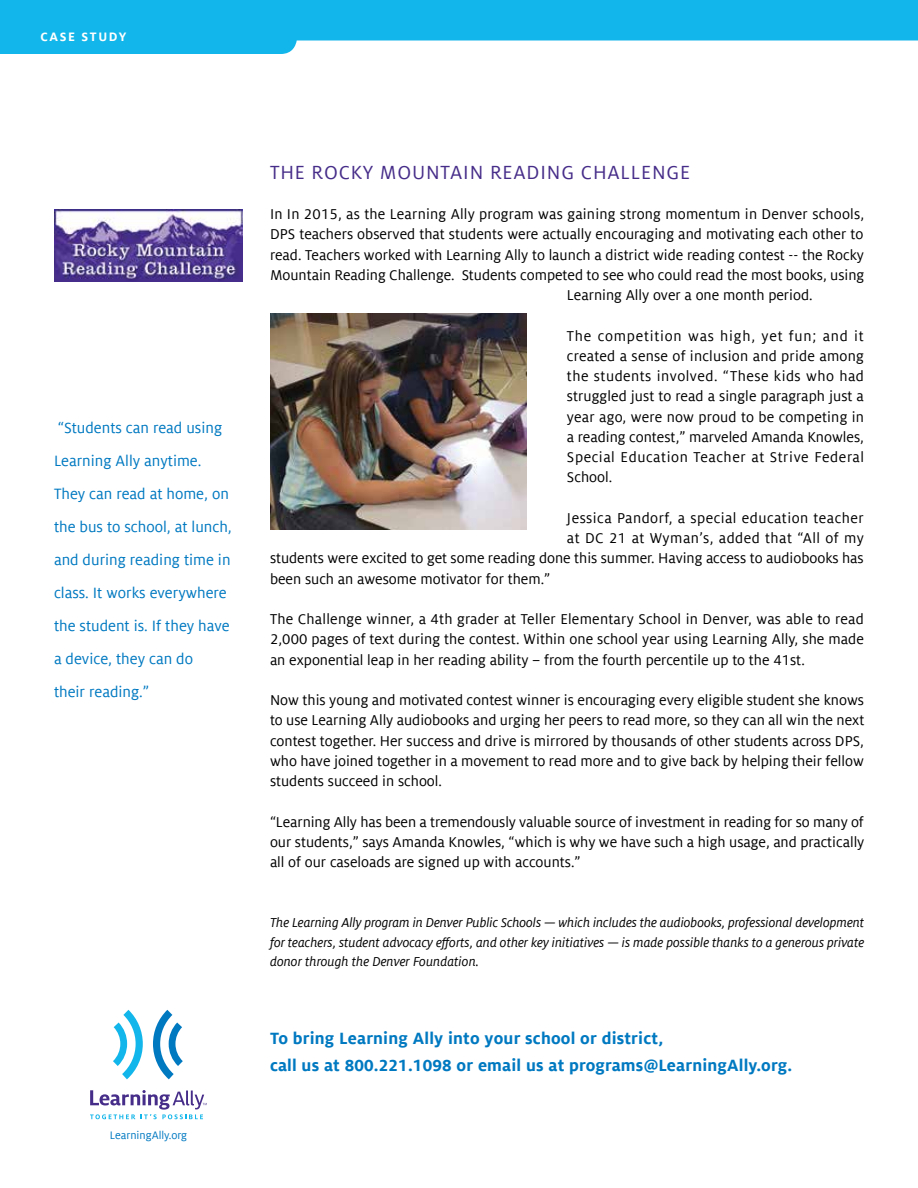
<style>
.page{position:relative;width:918px;height:1188px;background:#fff}
.page>*{position:absolute;margin:0;border:0;box-sizing:border-box;transform-origin:0 0}
.t1{font:21px "Milo Offc";letter-spacing:.04em;color:#462d89}
.t2{font:700 18px/27px "Milo Offc";letter-spacing:.01em;color:#0079c1}
.t3{font:16.5px/33px "Milo Offc";color:#0079c1}
.t4{font:15.75px/20.2px "Milo Offc";color:#000;text-align:justify}
.t5{font:15.75px "Milo Offc";letter-spacing:.03em;color:#000}
.t6{font:italic 14.25px/19.5px "Milo Offc";color:#000;text-align:justify}
.t7{font:700 13.5px "Milo Offc";letter-spacing:.12em;color:#fff}
.t8{font:12px "Milo Offc";color:#0079c1}
</style>
<div class="page">
<img style="left:54px;top:210px;width:189px;height:71px">
<svg style="left:0;top:0;width:918px;height:54px;fill:#13b6ea"></svg>
<img style="left:270px;top:313px;width:256px;height:216px">
<svg style="left:153px;top:1010px;width:30px;height:69px"></svg>
<svg style="left:113px;top:1010px;width:30px;height:69px"></svg>
<svg style="left:90px;top:1090px;width:117px;height:29px"></svg>
<p class="t7" style="left:40px;top:30px;width:88px">CASE STUDY</p>
<p class="t3" style="left:54px;top:412px;width:179px">“Students can read using<br>Learning Ally anytime.<br>They can read at home, on the bus to school, at lunch, and during reading time in class. It works everywhere the student is. If they have a device, they can do<br>their reading.”</p>
<p class="t8" style="left:110px;top:1128px;width:79px">LearningAlly.org</p>
<h1 class="t1" style="left:270px;top:161px;width:422px">THE ROCKY MOUNTAIN READING CHALLENGE</h1>
<p class="t4" style="left:270px;top:204px;width:596px">In In 2015, as the Learning Ally program was gaining strong momentum in Denver schools,</p>
<p class="t4" style="left:270px;top:225px;width:595px">DPS teachers observed that students were actually encouraging and motivating each other to</p>
<p class="t4" style="left:270px;top:245px;width:595px">read. Teachers worked with Learning Ally to launch a district wide reading contest -- the Rocky</p>
<p class="t4" style="left:270px;top:265px;width:596px">Mountain Reading Challenge. Students competed to see who could read the most books, using</p>
<p class="t4" style="left:567px;top:285px;width:247px">Learning Ally over a one month period.</p>
<p class="t4" style="left:567px;top:326px;width:299px">The competition was high, yet fun; and it created a sense of inclusion and pride among the students involved. “These kids who had struggled just to read a single paragraph just a year ago, were now proud to be competing in a reading contest,” marveled Amanda Knowles, Special Education Teacher at Strive Federal School.</p>
<p class="t5" style="left:567px;top:509px;width:298px">Jessica Pandorf, a special education teacher</p>
<p class="t5" style="left:567px;top:530px;width:299px">at DC 21 at Wyman’s, added that “All of my</p>
<p class="t4" style="left:270px;top:549px;width:595px">students were excited to get some reading done this summer. Having access to audiobooks has</p>
<p class="t4" style="left:270px;top:569px;width:282px">been such an awesome motivator for them.”</p>
<p class="t4" style="left:270px;top:609px;width:595px">The Challenge winner, a 4th grader at Teller Elementary School in Denver, was able to read 2,000 pages of text during the contest. Within one school year using Learning Ally, she made an exponential leap in her reading ability – from the fourth percentile up to the 41st.</p>
<p class="t4" style="left:270px;top:690px;width:596px">Now this young and motivated contest winner is encouraging every eligible student she knows to use Learning Ally audiobooks and urging her peers to read more, so they can all win the next contest together. Her success and drive is mirrored by thousands of other students across DPS, who have joined together in a movement to read more and to give back by helping their fellow students succeed in school.</p>
<p class="t4" style="left:270px;top:812px;width:596px">“Learning Ally has been a tremendously valuable source of investment in reading for so many of our students,” says Amanda Knowles, “which is why we have such a high usage, and practically all of our caseloads are signed up with accounts.”</p>
<p class="t6" style="left:270px;top:913px;width:596px">The Learning Ally program in Denver Public Schools — which includes the audiobooks, professional development for teachers, student advocacy efforts, and other key initiatives — is made possible thanks to a generous private donor through the Denver Foundation.</p>
<p class="t2" style="left:270px;top:1024px;width:524px">To bring Learning Ally into your school or district,<br>call us at 800.221.1098 or email us at programs@LearningAlly.org.</p>
</div>
